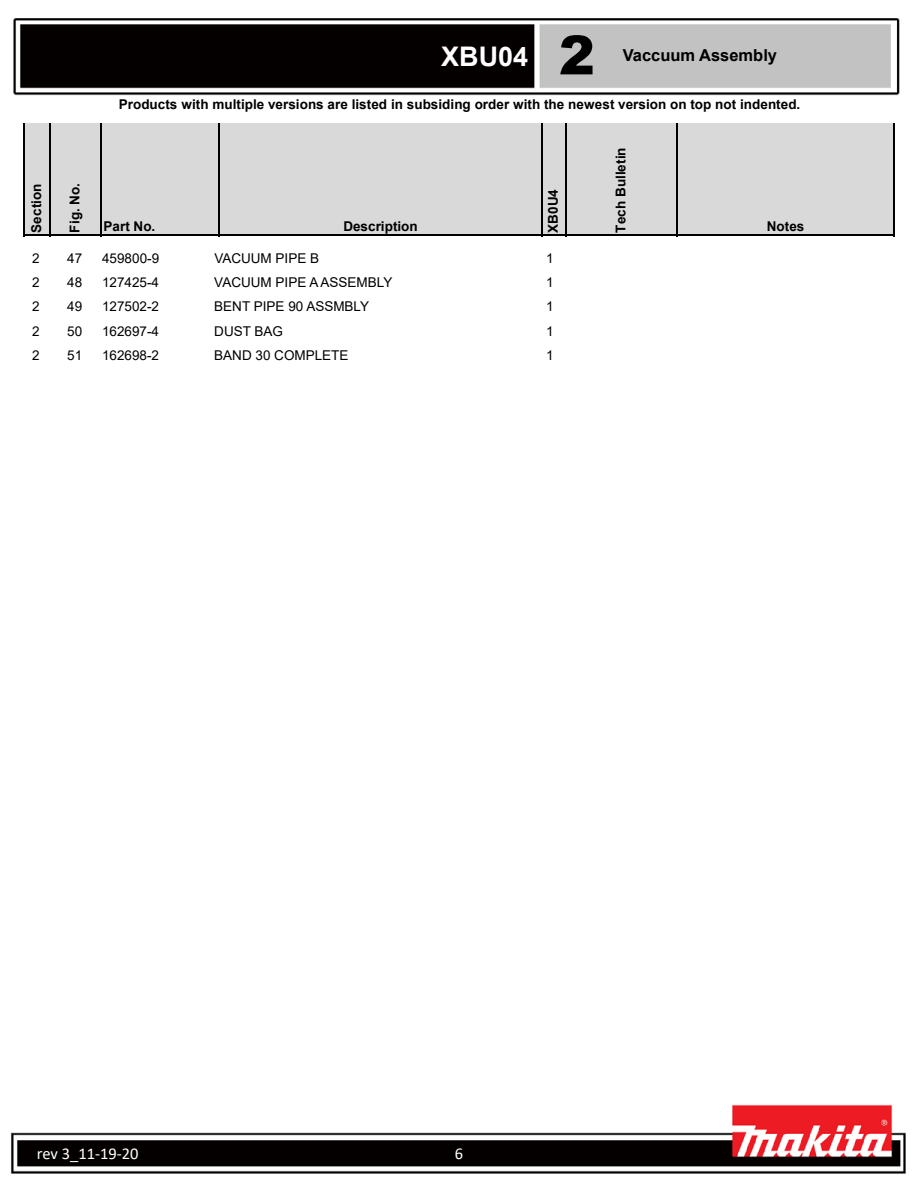
<style>
.page{position:relative;width:918px;height:1188px;background:#fff}
.page>*{position:absolute;margin:0;border:0;box-sizing:border-box;transform-origin:0 0}
.t1{font:900 54px "Arial";color:#000}
.t2{font:700 27px "Arial";color:#fff}
.t3{font:700 16.5px "Arial";color:#000}
.t4{font:16.5px "Calibri";color:#fff}
.t5{font:700 13.5px "Arial";color:#000}
.t6{font:13.5px "Arial";color:#000}
</style>
<div class="page">
<img style="left:11px;top:18px;width:895px;height:1156px">
<div style="left:25px;top:123px;width:869px;height:113px;background:#d9d9d9"></div>
<hr style="left:23px;top:123px;width:2px;height:113px;background:#000">
<hr style="left:49px;top:123px;width:2px;height:113px;background:#000">
<hr style="left:100px;top:123px;width:2px;height:113px;background:#000">
<hr style="left:218px;top:123px;width:2px;height:113px;background:#000">
<hr style="left:541px;top:123px;width:2px;height:113px;background:#000">
<hr style="left:565px;top:123px;width:1px;height:113px;background:#000">
<hr style="left:677px;top:123px;width:1px;height:113px;background:#000">
<hr style="left:893px;top:123px;width:2px;height:113px;background:#000">
<hr style="left:25px;top:235px;width:870px;height:1px;background:#000">
<p class="t5" style="left:27px;top:233px;width:50px;rotate:-90deg">Section</p>
<p class="t5" style="left:65px;top:233px;width:51px;rotate:-90deg">Fig. No.</p>
<h1 class="t1" style="left:559px;top:16px;width:38px">2</h1>
<h2 class="t2" style="left:441px;top:37px;width:89px">XBU04</h2>
<p class="t3" style="left:623px;top:44px;width:156px">Vaccuum Assembly</p>
<p class="t5" style="left:119px;top:95px;width:683px">Products with multiple versions are listed in subsiding order with the newest version on top not indented.</p>
<p class="t5" style="left:104px;top:217px;width:53px">Part No.</p>
<p class="t5" style="left:343px;top:217px;width:76px">Description</p>
<p class="t5" style="left:543px;top:233px;width:45px;rotate:-90deg">XB0U4</p>
<p class="t5" style="left:611px;top:233px;width:87px;rotate:-90deg">Tech Bulletin</p>
<p class="t5" style="left:767px;top:217px;width:39px">Notes</p>
<p class="t6" style="left:32px;top:249px;width:9px">2</p>
<p class="t6" style="left:67px;top:249px;width:17px">47</p>
<p class="t6" style="left:102px;top:249px;width:59px">459800-9</p>
<p class="t6" style="left:214px;top:249px;width:106px">VACUUM PIPE B</p>
<p class="t6" style="left:546px;top:249px;width:9px">1</p>
<p class="t6" style="left:32px;top:273px;width:9px">2</p>
<p class="t6" style="left:67px;top:273px;width:17px">48</p>
<p class="t6" style="left:102px;top:273px;width:59px">127425-4</p>
<p class="t6" style="left:214px;top:273px;width:180px">VACUUM PIPE A ASSEMBLY</p>
<p class="t6" style="left:546px;top:273px;width:9px">1</p>
<p class="t6" style="left:32px;top:297px;width:9px">2</p>
<p class="t6" style="left:67px;top:297px;width:17px">49</p>
<p class="t6" style="left:102px;top:297px;width:59px">127502-2</p>
<p class="t6" style="left:214px;top:297px;width:156px">BENT PIPE 90 ASSMBLY</p>
<p class="t6" style="left:546px;top:297px;width:9px">1</p>
<p class="t6" style="left:32px;top:322px;width:9px">2</p>
<p class="t6" style="left:67px;top:322px;width:17px">50</p>
<p class="t6" style="left:102px;top:322px;width:59px">162697-4</p>
<p class="t6" style="left:214px;top:322px;width:70px">DUST BAG</p>
<p class="t6" style="left:546px;top:322px;width:9px">1</p>
<p class="t6" style="left:32px;top:346px;width:9px">2</p>
<p class="t6" style="left:67px;top:346px;width:17px">51</p>
<p class="t6" style="left:102px;top:346px;width:59px">162698-2</p>
<p class="t6" style="left:214px;top:346px;width:136px">BAND 30 COMPLETE</p>
<p class="t6" style="left:546px;top:346px;width:9px">1</p>
<p class="t4" style="left:37px;top:1142px;width:103px">rev 3_11-19-20</p>
<p class="t4" style="left:455px;top:1142px;width:10px">6</p>
</div>
